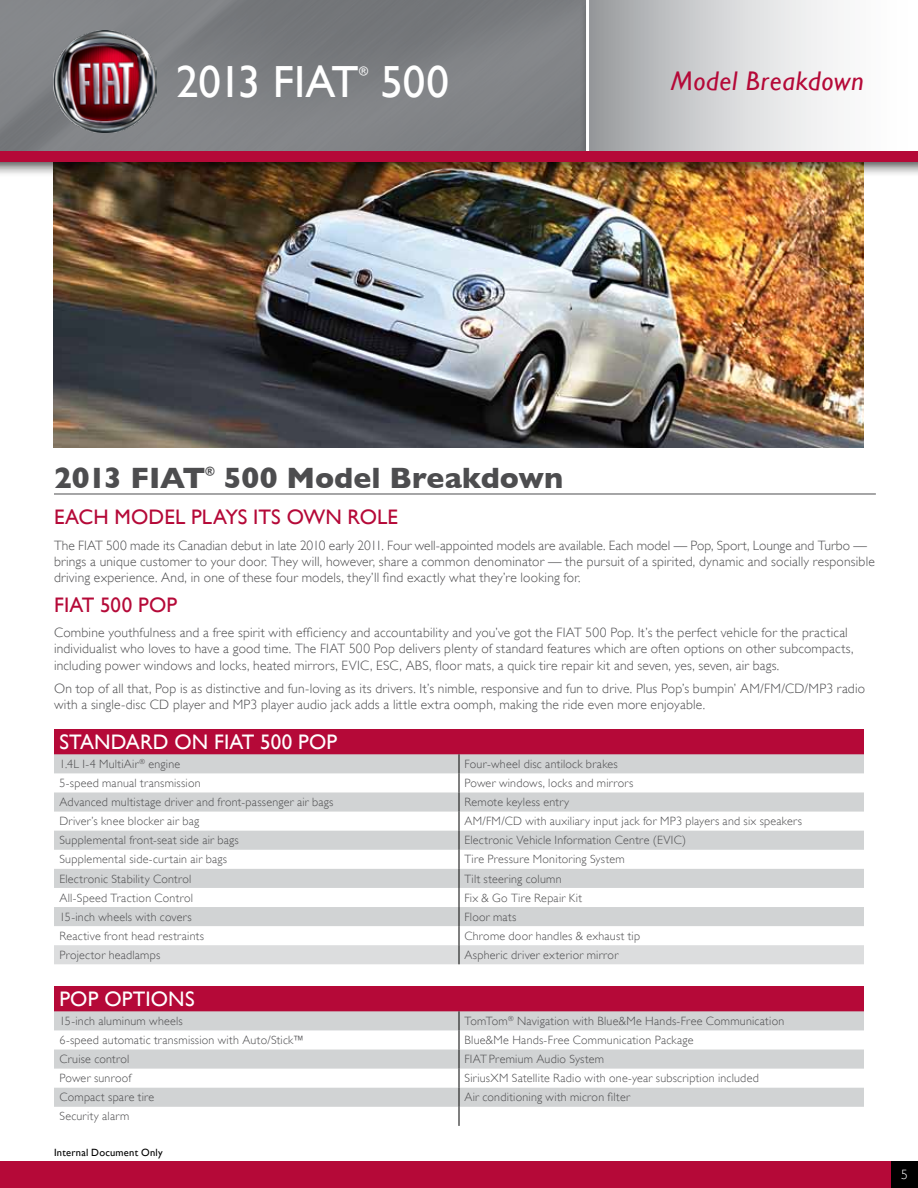
<style>
.page{position:relative;width:918px;height:1188px;background:#fff}
.page>*{position:absolute;margin:0;border:0;box-sizing:border-box;transform-origin:0 0}
.t1{font:45px "Gill Sans";letter-spacing:-.025em;color:#fff}
.t2{font:45px "Gill Sans";letter-spacing:-.005em;color:#fff}
.t3{font:700 30px "Gill Sans";color:#4d4d4f}
.t4{font:700 30px "Gill Sans";letter-spacing:-.03em;color:#4d4d4f}
.t5{font:italic 27px "Gill Sans";letter-spacing:.025em;color:#b50938}
.t6{font:21px "Gill Sans";letter-spacing:.005em;color:#b50938}
.t7{font:21px "Gill Sans";letter-spacing:.005em;color:#fff}
.t8{font:300 13.5px/16.2px "Gill Sans";letter-spacing:.015em;color:#4d4d4f}
.t9{font:300 13.5px "Gill Sans";color:#fff}
.t10{font:700 12.3px "Gill Sans";color:#4d4d4f}
.t11{font:12.3px "Gill Sans";color:#fff}
.t12{font:300 12px "Gill Sans";letter-spacing:.02em;color:#4d4d4f}
.t13{font:10.5px "Gill Sans";letter-spacing:.02em;color:#000}
</style>
<div class="page">
<hr style="left:54px;top:494px;width:822px;height:1px;background:#4d4d4f">
<img style="left:54px;top:178px;width:810px;height:269px">
<div style="left:54px;top:729px;width:810px;height:25px;background:#b50938"></div>
<svg style="left:54px;top:754px;width:810px;height:210px"></svg>
<div style="left:54px;top:986px;width:810px;height:25px;background:#b50938"></div>
<svg style="left:54px;top:1011px;width:810px;height:96px;fill:#d1d3d4"></svg>
<svg style="left:459px;top:1011px;width:1px;height:115px"></svg>
<div style="left:0;top:0;width:603px;height:178px;background:#000;opacity:.75"></div>
<img style="left:0;top:0;width:579px;height:151px">
<div style="left:0;top:1161px;width:918px;height:27px;background:#b50938"></div>
<div style="left:891px;top:1161px;width:27px;height:27px;background:#000"></div>
<div style="left:579px;top:0;width:339px;height:178px;background:#000;opacity:.75"></div>
<svg style="left:589px;top:0;width:329px;height:151px"></svg>
<hr style="left:586px;top:0;width:3px;height:156px;background:#fff">
<div style="left:0;top:151px;width:918px;height:11px;background:#b50938"></div>
<img style="left:54px;top:30px;width:102px;height:102px">
<h1 class="t1" style="left:176px;top:55px;width:184px">2013 FIAT</h1>
<p class="t11" style="left:359px;top:63px;width:11px">®</p>
<h1 class="t2" style="left:381px;top:55px;width:70px">500</h1>
<h3 class="t5" style="left:671px;top:66px;width:195px">Model Breakdown</h3>
<h2 class="t4" style="left:54px;top:461px;width:153px">2013 FIAT</h2>
<p class="t10" style="left:205px;top:464px;width:11px">®</p>
<h2 class="t3" style="left:224px;top:461px;width:341px">500 Model Breakdown</h2>
<h3 class="t6" style="left:54px;top:505px;width:345px">EACH MODEL PLAYS ITS OWN ROLE</h3>
<p class="t8" style="left:54px;top:537px;width:822px">The FIAT 500 made its Canadian debut in late 2010 early 2011. Four well-appointed models are available. Each model — Pop, Sport, Lounge and Turbo — brings a unique customer to your door. They will, however, share a common denominator — the pursuit of a spirited, dynamic and socially responsible driving experience. And, in one of these four models, they’ll find exactly what they’re looking for.</p>
<h3 class="t6" style="left:54px;top:592px;width:125px">FIAT 500 POP</h3>
<p class="t8" style="left:54px;top:625px;width:801px">Combine youthfulness and a free spirit with efficiency and accountability and you’ve got the FIAT 500 Pop. It’s the perfect vehicle for the practical individualist who loves to have a good time. The FIAT 500 Pop delivers plenty of standard features which are often options on other subcompacts, including power windows and locks, heated mirrors, EVIC, ESC, ABS, floor mats, a quick tire repair kit and seven, yes, seven, air bags.</p>
<p class="t8" style="left:54px;top:680px;width:813px">On top of all that, Pop is as distinctive and fun-loving as its drivers. It’s nimble, responsive and fun to drive. Plus Pop’s bumpin’ AM/FM/CD/MP3 radio with a single-disc CD player and MP3 player audio jack adds a little extra oomph, making the ride even more enjoyable.</p>
<h3 class="t7" style="left:59px;top:729px;width:37px">STANDARD</h3>
<h3 class="t7" style="left:174px;top:729px;width:164px">ON FIAT 500 POP</h3>
<p class="t12" style="left:59px;top:757px;width:122px">1.4L I-4 MultiAir<sup>®</sup> engine</p>
<p class="t12" style="left:464px;top:757px;width:155px">Four-wheel disc antilock brakes</p>
<p class="t12" style="left:59px;top:776px;width:143px">5-speed manual transmission</p>
<p class="t12" style="left:464px;top:776px;width:170px">Power windows, locks and mirrors</p>
<p class="t12" style="left:59px;top:795px;width:276px">Advanced multistage driver and front-passenger air bags</p>
<p class="t12" style="left:464px;top:795px;width:106px">Remote keyless entry</p>
<p class="t12" style="left:59px;top:814px;width:141px">Driver’s knee blocker air bag</p>
<p class="t12" style="left:464px;top:814px;width:339px">AM/FM/CD with auxiliary input jack for MP3 players and six speakers</p>
<p class="t12" style="left:59px;top:833px;width:181px">Supplemental front-seat side air bags</p>
<p class="t12" style="left:464px;top:833px;width:223px">Electronic Vehicle Information Centre (EVIC)</p>
<p class="t12" style="left:59px;top:853px;width:169px">Supplemental side-curtain air bags</p>
<p class="t12" style="left:464px;top:853px;width:162px">Tire Pressure Monitoring System</p>
<p class="t12" style="left:59px;top:872px;width:134px">Electronic Stability Control</p>
<p class="t12" style="left:464px;top:872px;width:99px">Tilt steering column</p>
<p class="t12" style="left:59px;top:891px;width:135px">All-Speed Traction Control</p>
<p class="t12" style="left:464px;top:891px;width:119px">Fix &amp; Go Tire Repair Kit</p>
<p class="t12" style="left:59px;top:910px;width:134px">15-inch wheels with covers</p>
<p class="t12" style="left:464px;top:910px;width:53px">Floor mats</p>
<p class="t12" style="left:59px;top:929px;width:146px">Reactive front head restraints</p>
<p class="t12" style="left:464px;top:929px;width:177px">Chrome door handles &amp; exhaust tip</p>
<p class="t12" style="left:59px;top:948px;width:102px">Projector headlamps</p>
<p class="t12" style="left:464px;top:948px;width:155px">Aspheric driver exterior mirror</p>
<h3 class="t7" style="left:59px;top:987px;width:107px">POP OPTIONS</h3>
<p class="t12" style="left:59px;top:1014px;width:125px">15-inch aluminum wheels</p>
<p class="t12" style="left:464px;top:1014px;width:321px">TomTom<sup>®</sup> Navigation with Blue&amp;Me Hands-Free Communication</p>
<p class="t12" style="left:59px;top:1033px;width:246px">6-speed automatic transmission with Auto/Stick™</p>
<p class="t12" style="left:464px;top:1033px;width:231px">Blue&amp;Me Hands-Free Communication Package</p>
<p class="t12" style="left:59px;top:1052px;width:72px">Cruise control</p>
<p class="t12" style="left:464px;top:1052px;width:141px">FIAT Premium Audio System</p>
<p class="t12" style="left:59px;top:1071px;width:73px">Power sunroof</p>
<p class="t12" style="left:464px;top:1071px;width:296px">SiriusXM Satellite Radio with one-year subscription included</p>
<p class="t12" style="left:59px;top:1091px;width:96px">Compact spare tire</p>
<p class="t12" style="left:464px;top:1091px;width:167px">Air conditioning with micron filter</p>
<p class="t12" style="left:59px;top:1110px;width:71px">Security alarm</p>
<p class="t13" style="left:54px;top:1146px;width:110px">Internal Document Only</p>
<p class="t9" style="left:901px;top:1167px;width:8px">5</p>
</div>
